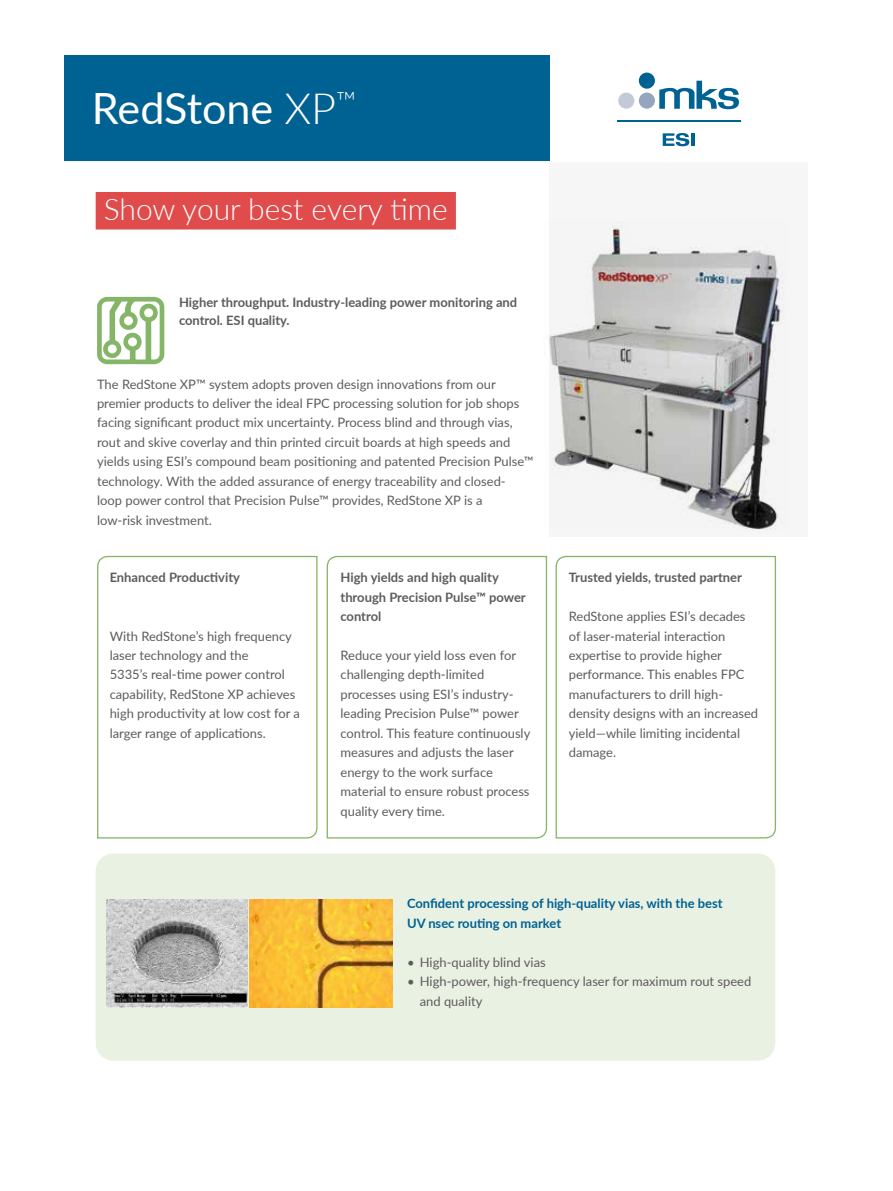
<style>
.page{position:relative;width:893px;height:1191px;background:#fff}
.page>*{position:absolute;margin:0;border:0;box-sizing:border-box;transform-origin:0 0}
.t1{font:43.2px "Lato";color:#fff}
.t2{font:300 30px "Lato";color:#fff}
.t3{font:12.9px/19.5px "Lato";color:#5e5b5c}
.t4{font:700 12.9px/19.5px "Lato";color:#5e5b5c}
.t5{font:700 12.9px/19.5px "Lato";color:#006193}
.s1{font-weight:300}
</style>
<div class="page">
<div style="left:96px;top:853px;width:679px;height:207px;background:#e9f1e3;border-radius:18px"></div>
<div style="left:549px;top:162px;width:259px;height:375px;background:#f6f6f6"></div>
<div style="left:64px;top:55px;width:485px;height:107px;background:#006193"></div>
<hr style="left:64px;top:161px;width:744px;height:1px;background:#fff">
<hr style="left:617px;top:120px;width:123px;height:2px;background:#006193">
<svg style="left:663px;top:133px;width:31px;height:13px"></svg>
<div style="left:639px;top:73px;width:16px;height:16px;background:#006193;border-radius:50%"></div>
<div style="left:639px;top:93px;width:16px;height:16px;background:#94a6bd;border-radius:50%"></div>
<div style="left:618px;top:93px;width:16px;height:16px;background:#c2cad7;border-radius:50%"></div>
<svg style="left:659px;top:81px;width:80px;height:28px"></svg>
<div style="left:96px;top:192px;width:360px;height:37px;background:#e04b4c"></div>
<img style="left:549px;top:225px;width:234px;height:304px">
<svg style="left:97px;top:297px;width:67px;height:67px"></svg>
<img style="left:107px;top:899px;width:141px;height:108px">
<img style="left:250px;top:899px;width:142px;height:108px">
<svg style="left:97px;top:555px;width:221px;height:284px"></svg>
<svg style="left:326px;top:555px;width:222px;height:284px"></svg>
<svg style="left:555px;top:555px;width:221px;height:284px"></svg>
<h1 class="t1" style="left:92px;top:78px;width:266px">RedStone <span class="s1">XP</span><sup>™</sup></h1>
<h2 class="t2" style="left:104px;top:188px;width:345px">Show your best every time</h2>
<p class="t4" style="left:179px;top:293px;width:340px;line-height:18.1px">Higher throughput. Industry-leading power monitoring and control. ESI quality.</p>
<p class="t3" style="left:97px;top:373px;width:438px">The RedStone XP™ system adopts proven design innovations from our premier products to deliver the ideal FPC processing solution for job shops facing significant product mix uncertainty. Process blind and through vias, rout and skive coverlay and thin printed circuit boards at high speeds and yields using ESI’s compound beam positioning and patented Precision Pulse™ technology. With the added assurance of energy traceability and closed&shy;loop power control that Precision Pulse™ provides, RedStone XP is a<br>low-risk investment.</p>
<p class="t4" style="left:110px;top:567px;width:132px">Enhanced Productivity</p>
<p class="t3" style="left:110px;top:625px;width:192px">With RedStone’s high frequency laser technology and the<br>5335’s real-time power control capability, RedStone XP achieves high productivity at low cost for a larger range of applications.</p>
<p class="t4" style="left:340px;top:567px;width:187px">High yields and high quality through Precision Pulse™ power control</p>
<p class="t3" style="left:340px;top:645px;width:191px">Reduce your yield loss even for challenging depth-limited processes using ESI’s industry&shy;leading Precision Pulse™ power control. This feature continuously measures and adjusts the laser energy to the work surface material to ensure robust process quality every time.</p>
<p class="t4" style="left:569px;top:567px;width:175px">Trusted yields, trusted partner</p>
<p class="t3" style="left:569px;top:606px;width:191px">RedStone applies ESI’s decades of laser-material interaction expertise to provide higher performance. This enables FPC manufacturers to drill high&shy;density designs with an increased yield—while limiting incidental damage.</p>
<p class="t5" style="left:407px;top:893px;width:317px">Confident processing of high-quality vias, with the best<br>UV nsec routing on market</p>
<p class="t3" style="left:407px;top:951px;width:140px">• High-quality blind vias</p>
<p class="t3" style="left:420px;top:971px;width:333px;text-indent:-13px">• High-power, high-frequency laser for maximum rout speed and quality</p>
</div>
